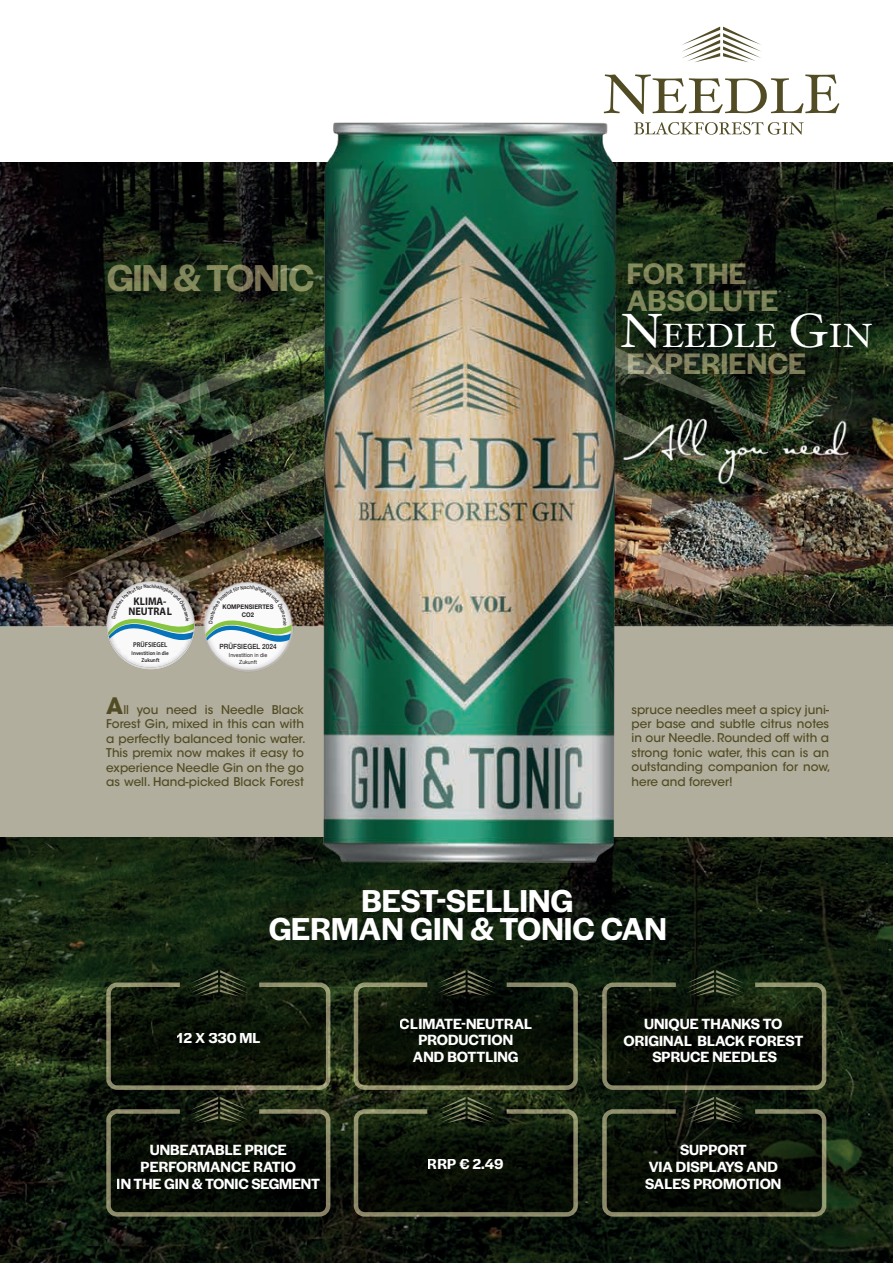
<style>
.page{position:relative;width:893px;height:1263px;background:#fff}
.page>*{position:absolute;margin:0;border:0;box-sizing:border-box;transform-origin:0 0}
.t1{font:600 39px "Halyard Display";letter-spacing:-.025em;color:#756d4d}
.t2{font:33.75px "Hoefler Text";color:#fff}
.t3{font:600 33px/28.5px "Halyard Display";color:#fff;text-align:center}
.t4{font:600 30.9px/27px "Halyard Display";color:#756d4d}
.t5{font:600 15.45px/17px "Halyard Display";color:#fff;text-align:center}
.t6{font:500 12px/14.4px "ITC Avant Garde Std";color:#514c24}
.t7{font:700 11.1px/10.1px "Myriad Pro";color:#231f20;text-align:center;scale:.92 1}
.t8{font:500 7.2px "Helvetica Neue";letter-spacing:.01em;color:#231f20;scale:.91 1}
.t9{font:600 7.05px "Myriad Pro";color:#231f20;scale:.92 1}
.t10{font:700 6.45px/7.4px "Helvetica Neue";letter-spacing:.01em;color:#231f20;text-align:center;scale:.91 1}
.t11{font:5.7px/7.4px "Helvetica Neue";letter-spacing:.01em;color:#231f20;text-align:center;scale:.91 1}
.t12{font:600 5.55px/7.4px "Myriad Pro";color:#231f20;text-align:center;scale:.92 1}
.t13{font:500 5.1px "Helvetica Neue";color:#231f20;scale:.91 1}
.t14{font:600 5.1px "Myriad Pro";color:#231f20;scale:.92 1}
.s1{font-size:48.15px}
.s2{font-weight:700;font-size:22.5px}
</style>
<div class="page">
<img style="left:0;top:162px;width:893px;height:676px">
<img style="left:0;top:838px;width:893px;height:425px">
<svg style="left:604px;top:982px;width:219px;height:103px;background:#091006"></svg>
<svg style="left:604px;top:1111px;width:219px;height:103px;background:#091006"></svg>
<svg style="left:356px;top:982px;width:219px;height:103px;background:#0a1106"></svg>
<svg style="left:356px;top:1111px;width:219px;height:103px;background:#091106"></svg>
<svg style="left:109px;top:982px;width:219px;height:103px;background:#0d1508"></svg>
<svg style="left:109px;top:1111px;width:219px;height:103px;background:#080e06"></svg>
<svg style="left:190px;top:970px;width:59px;height:26px"></svg>
<div style="left:106px;top:982px;width:224px;height:108px;border:5px solid #878064;border-radius:9px"></div>
<svg style="left:437px;top:970px;width:59px;height:26px"></svg>
<div style="left:354px;top:982px;width:224px;height:108px;border:5px solid #878064;border-radius:9px"></div>
<svg style="left:686px;top:970px;width:58px;height:26px"></svg>
<div style="left:602px;top:982px;width:224px;height:108px;border:5px solid #878064;border-radius:9px"></div>
<svg style="left:190px;top:1097px;width:59px;height:26px"></svg>
<div style="left:106px;top:1109px;width:224px;height:107px;border:5px solid #878064;border-radius:9px"></div>
<svg style="left:437px;top:1097px;width:59px;height:26px"></svg>
<div style="left:354px;top:1109px;width:224px;height:107px;border:5px solid #878064;border-radius:9px"></div>
<svg style="left:686px;top:1097px;width:58px;height:26px"></svg>
<div style="left:602px;top:1109px;width:224px;height:107px;border:5px solid #878064;border-radius:9px"></div>
<svg style="left:58px;top:516px;width:55px;height:64px;background:#272416"></svg>
<svg style="left:113px;top:516px;width:105px;height:13px"></svg>
<img style="left:58px;top:452px;width:160px;height:64px">
<svg style="left:58px;top:273px;width:160px;height:179px;background:#222e1d"></svg>
<img style="left:780px;top:516px;width:54px;height:64px">
<img style="left:720px;top:516px;width:60px;height:93px">
<img style="left:720px;top:485px;width:114px;height:31px">
<svg style="left:720px;top:273px;width:114px;height:145px;background:#182615"></svg>
<img style="left:720px;top:418px;width:173px;height:67px">
<img style="left:218px;top:62px;width:502px;height:876px">
<svg style="left:634px;top:122px;width:170px;height:13px"></svg>
<svg style="left:604px;top:75px;width:235px;height:39px"></svg>
<svg style="left:682px;top:27px;width:79px;height:35px"></svg>
<img style="left:106px;top:529px;width:327px;height:144px">
<h1 class="t1" style="left:106px;top:255px;width:210px">GIN &amp; TONIC</h1>
<p class="t14" style="left:149px;top:583px;width:4px">c</p>
<p class="t7" style="left:129px;top:596px;width:49px">KLIMA-<br>NEUTRAL</p>
<p class="t9" style="left:133px;top:641px;width:39px">PRÜFSIEGEL</p>
<p class="t12" style="left:132px;top:649px;width:42px">Investition in die<br>Zukunft</p>
<p class="t13" style="left:247px;top:585px;width:4px">c</p>
<p class="t10" style="left:222px;top:603px;width:58px">KOMPENSIERTES<br>CO2</p>
<p class="t8" style="left:219px;top:644px;width:65px">PRÜFSIEGEL 2024</p>
<p class="t11" style="left:229px;top:651px;width:43px">Investition in die<br>Zukunft</p>
<p class="t13" style="left:287px;top:623px;width:4px;rotate:90deg">e</p>
<h3 class="t4" style="left:627px;top:260px;width:153px">FOR THE<br>ABSOLUTE</h3>
<h2 class="t2" style="left:621px;top:316px;width:253px"><span class="s1">N</span>EEDLE <span class="s1">G</span>IN</h2>
<h3 class="t4" style="left:627px;top:350px;width:181px">EXPERIENCE</h3>
<p class="t6" style="left:106px;top:704px;width:201px"><span class="s2">A</span>ll you need is Needle Black<br>Forest Gin, mixed in this can with a perfectly balanced tonic water.<br>This premix now makes it easy to experience Needle Gin on the go as well. Hand-picked Black Forest</p>
<p class="t6" style="left:631px;top:703px;width:201px">spruce needles meet a spicy juni&shy;per base and subtle citrus notes in our Needle. Rounded off with a strong tonic water, this can is an outstanding companion for now, here and forever!</p>
<h3 class="t3" style="left:268px;top:886px;width:400px">BEST-SELLING<br>GERMAN GIN &amp; TONIC CAN</h3>
<p class="t5" style="left:177px;top:1030px;width:85px">12 X 330 ML</p>
<p class="t5" style="left:400px;top:1015px;width:134px;line-height:16.5px">CLIMATE-NEUTRAL<br>PRODUCTION<br>AND BOTTLING</p>
<p class="t5" style="left:623px;top:1015px;width:181px;line-height:16.5px">UNIQUE THANKS TO<br>ORIGINAL BLACK FOREST<br>SPRUCE NEEDLES</p>
<p class="t5" style="left:117px;top:1141px;width:205px">UNBEATABLE PRICE<br>PERFORMANCE RATIO<br>IN THE GIN &amp; TONIC SEGMENT</p>
<p class="t5" style="left:428px;top:1156px;width:77px">RRP € 2.49</p>
<p class="t5" style="left:645px;top:1141px;width:138px">SUPPORT<br>VIA DISPLAYS AND<br>SALES PROMOTION</p>
</div>
